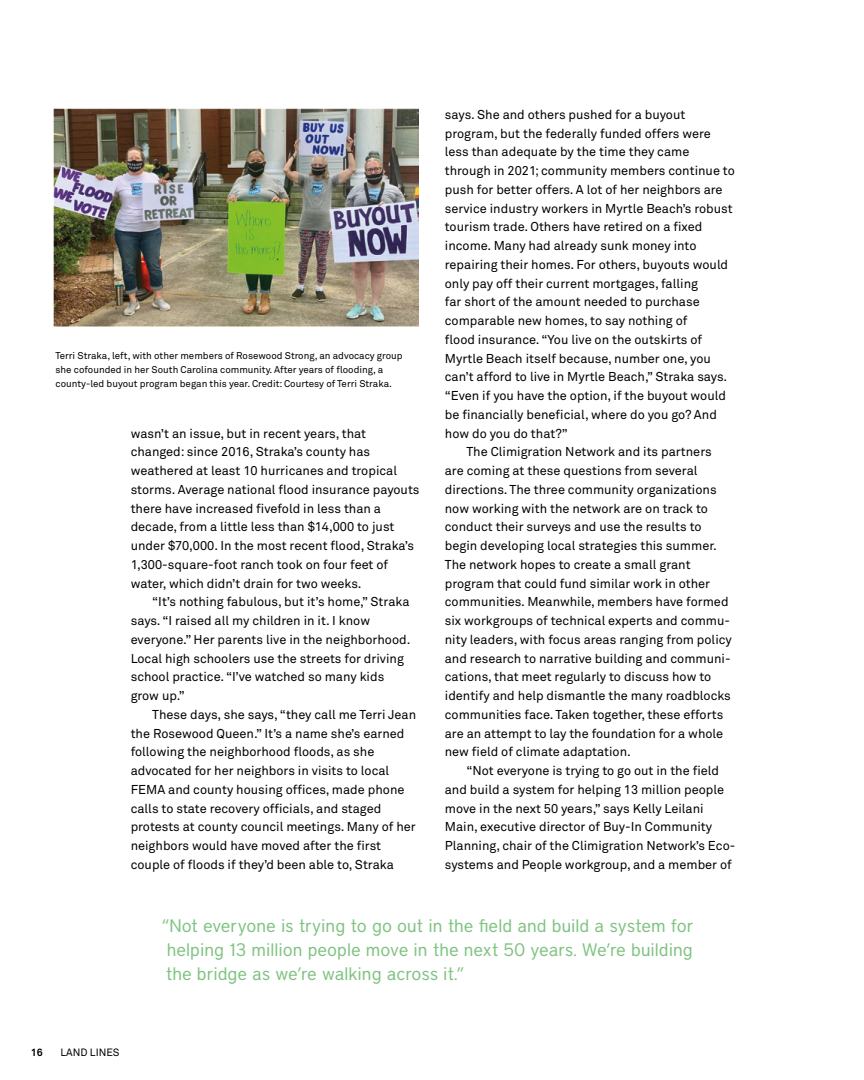
<style>
.page{position:relative;width:864px;height:1080px;background:#fff}
.page>*{position:absolute;margin:0;border:0;box-sizing:border-box;transform-origin:0 0}
.Pull_Quote{font:18px/24px "District";color:#7fc381;text-align:justify}
.Main_Body{font:12.75px/18.8px "Akkurat Pro";color:#000}
.t1{font:10.5px "Akkurat Pro";color:#000}
.t2{font:700 10.5px "Akkurat Pro";color:#000}
.Photo_Caption{font:9.75px/14.2px "Akkurat Pro";color:#000}
</style>
<div class="page">
<img style="left:53px;top:108px;width:365px;height:219px">
<p class="Photo_Caption" style="left:55px;top:349px;width:349px">Terri Straka, left, with other members of Rosewood Strong, an advocacy group she cofounded in her South Carolina community. After years of flooding, a county-led buyout program began this year. Credit: Courtesy of Terri Straka.</p>
<p class="Main_Body" style="left:131px;top:424px;width:290px">wasn’t an issue, but in recent years, that changed: since 2016, Straka’s county has weathered at least 10 hurricanes and tropical storms. Average national flood insurance payouts there have increased fivefold in less than a decade, from a little less than $14,000 to just under $70,000. In the most recent flood, Straka’s 1,300-square-foot ranch took on four feet of water, which didn’t drain for two weeks.</p>
<p class="Main_Body" style="left:131px;top:593px;width:281px;text-indent:22px">“It’s nothing fabulous, but it’s home,” Straka says. “I raised all my children in it. I know everyone.” Her parents live in the neighborhood.<br>Local high schoolers use the streets for driving school practice. “I’ve watched so many kids grow up.”</p>
<p class="Main_Body" style="left:131px;top:705px;width:287px;text-indent:22px">These days, she says, “they call me Terri Jean the Rosewood Queen.” It’s a name she’s earned following the neighborhood floods, as she advocated for her neighbors in visits to local FEMA and county housing offices, made phone calls to state recovery officials, and staged protests at county council meetings. Many of her neighbors would have moved after the first couple of floods if they’d been able to, Straka</p>
<p class="Main_Body" style="left:445px;top:105px;width:292px">says. She and others pushed for a buyout program, but the federally funded offers were less than adequate by the time they came through in 2021; community members continue to push for better offers. A lot of her neighbors are service industry workers in Myrtle Beach’s robust tourism trade. Others have retired on a fixed income. Many had already sunk money into repairing their homes. For others, buyouts would only pay off their current mortgages, falling<br>far short of the amount needed to purchase comparable new homes, to say nothing of<br>flood insurance. “You live on the outskirts of Myrtle Beach itself because, number one, you can’t afford to live in Myrtle Beach,” Straka says. “Even if you have the option, if the buyout would be financially beneficial, where do you go? And how do you do that?”</p>
<p class="Main_Body" style="left:445px;top:443px;width:288px;text-indent:22px">The Climigration Network and its partners are coming at these questions from several directions. The three community organizations now working with the network are on track to conduct their surveys and use the results to begin developing local strategies this summer.<br>The network hopes to create a small grant program that could fund similar work in other communities. Meanwhile, members have formed six workgroups of technical experts and commu&shy;nity leaders, with focus areas ranging from policy and research to narrative building and communi&shy;cations, that meet regularly to discuss how to identify and help dismantle the many roadblocks communities face. Taken together, these efforts are an attempt to lay the foundation for a whole new field of climate adaptation.</p>
<p class="Main_Body" style="left:445px;top:762px;width:292px;text-indent:22px">“Not everyone is trying to go out in the field and build a system for helping 13 million people move in the next 50 years,” says Kelly Leilani Main, executive director of Buy-In Community Planning, chair of the Climigration Network’s Eco&shy;systems and People workgroup, and a member of</p>
<p class="t2" style="left:31px;top:1046px;width:13px">16</p>
<p class="t1" style="left:60px;top:1047px;width:61px">LAND LINES</p>
<p class="Pull_Quote" style="left:162px;top:914px;width:533px">“Not everyone is trying to go out in the field and build a system for helping 13 million people move in the next 50 years. We’re building the bridge as we’re walking across it.”</p>
</div>
